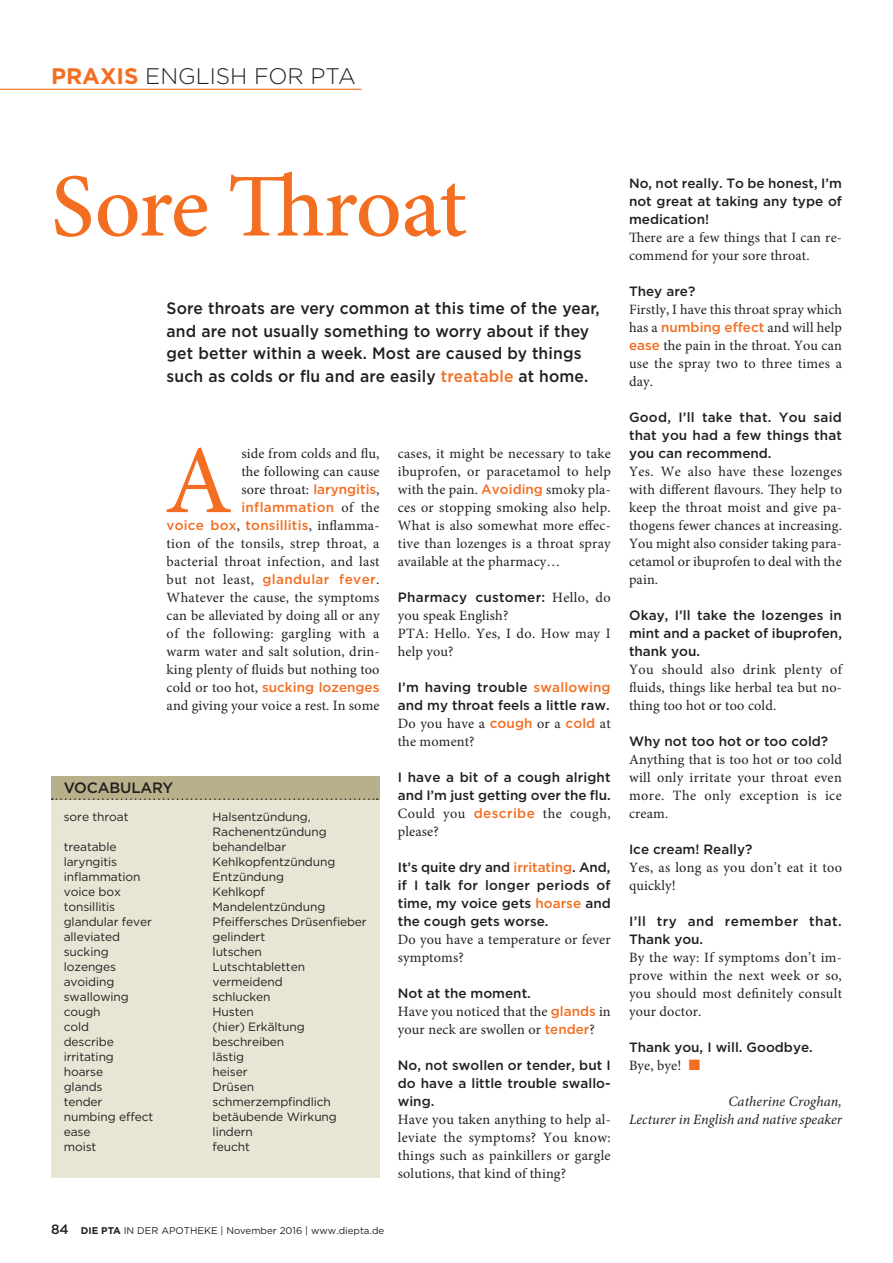
<style>
.page{position:relative;width:893px;height:1263px;background:#fff}
.page>*{position:absolute;margin:0;border:0;box-sizing:border-box;transform-origin:0 0}
.t1{font:97.2px "Minion Pro";color:#f36e21}
.t2{font:500 90px "Minion Pro";letter-spacing:-.02em;color:#f36e21}
.t3{font:300 22.5px "Gotham";color:#231f20}
.t4{font:500 16.5px/22.5px "Gotham";letter-spacing:.01em;color:#231f20;scale:.95 1}
.t5{font:500 15px "Gotham";letter-spacing:-.01em;color:#231f20}
.t6{font:14.25px/18px "Minion Pro";letter-spacing:.01em;color:#231f20;text-align:justify}
.t7{font:italic 14.25px/18px "Minion Pro";color:#231f20;text-align:right}
.t8{font:14.25px/18px "Minion Pro";letter-spacing:.03em;color:#231f20}
.t9{font:500 13.5px/18px "Gotham";color:#231f20;text-align:justify}
.t10{font:500 13.5px/18px "Gotham";letter-spacing:.015em;color:#f36e21;text-align:right}
.t11{font:500 13.5px/18px "Gotham";letter-spacing:.035em;color:#231f20}
.t12{font:500 13.5px "Gotham";letter-spacing:.02em;color:#231f20}
.t13{font:12px/15px "Gotham";letter-spacing:-.01em;color:#231f20}
.t14{font:9.75px "Gotham";color:#231f20}
.s1{font-weight:700;color:#f36e21}
.s2{color:#f36e21}
.s3{font-family:"Gotham";font-weight:500;font-size:13.5px;color:#f36e21}
.s4{font-family:"Minion Pro";font-weight:400;font-size:14.25px;color:#231f20}
.s5{font-family:"Minion Pro";font-weight:400;font-size:14.25px}
.s6{font-weight:500;font-size:13.5px}
.s7{font-weight:700}
</style>
<div class="page">
<hr style="left:0;top:89px;width:361px;height:1px;background:#f36e21">
<div style="left:51px;top:777px;width:329px;height:401px;background:#e7e5d4"></div>
<div style="left:51px;top:777px;width:329px;height:23px;background:#b7b08b"></div>
<svg style="left:52px;top:798px;width:326px;height:2px"></svg>
<h3 class="t3" style="left:51px;top:62px;width:306px"><span class="s1">PRAXIS</span> ENGLISH FOR PTA</h3>
<h2 class="t2" style="left:51px;top:146px;width:417px">Sore Throat</h2>
<p class="t4" style="left:167px;top:297px;width:457px">Sore throats are very common at this time of the year, and are not usually something to worry about if they get better within a week. Most are caused by things such as colds or flu and are easily <span class="s2">treatable</span> at home.</p>
<h1 class="t1" style="left:165px;top:416px;width:69px">A</h1>
<p class="t6" style="left:241px;top:445px;width:140px">side from colds and flu, the following can cause sore throat: <span class="s3">laryngitis</span>,</p>
<p class="t10" style="left:167px;top:498px;width:214px">inflammation <span class="s4">of the<br></span>voice box<span class="s4">,</span> tonsillitis<span class="s4">, inflamma-</span></p>
<p class="t6" style="left:167px;top:535px;width:214px">tion of the tonsils, strep throat, a bacterial throat infection, and last</p>
<p class="t10" style="left:167px;top:570px;width:214px"><span class="s4">but not least,</span> glandular fever<span class="s4">.</span></p>
<p class="t6" style="left:167px;top:589px;width:214px">Whatever the cause, the symptoms can be alleviated by doing all or any of the following: gargling with a warm water and salt solution, drin&shy;king plenty of fluids but nothing too</p>
<p class="t10" style="left:167px;top:678px;width:214px"><span class="s4">cold or too hot,</span> sucking lozenges</p>
<p class="t6" style="left:167px;top:697px;width:214px">and giving your voice a rest. In some</p>
<p class="t5" style="left:64px;top:778px;width:111px">VOCABULARY</p>
<p class="t13" style="left:64px;top:809px;width:66px">sore throat</p>
<p class="t13" style="left:213px;top:809px;width:116px">Halsentzündung,<br>Rachenentzündung</p>
<p class="t13" style="left:64px;top:839px;width:54px">treatable</p>
<p class="t13" style="left:213px;top:839px;width:75px">behandelbar</p>
<p class="t13" style="left:64px;top:854px;width:55px">laryngitis</p>
<p class="t13" style="left:213px;top:854px;width:124px">Kehlkopfentzündung</p>
<p class="t13" style="left:64px;top:869px;width:78px">inflammation</p>
<p class="t13" style="left:213px;top:869px;width:73px">Entzündung</p>
<p class="t13" style="left:64px;top:884px;width:59px">voice box</p>
<p class="t13" style="left:213px;top:884px;width:54px">Kehlkopf</p>
<p class="t13" style="left:64px;top:899px;width:53px">tonsillitis</p>
<p class="t13" style="left:213px;top:899px;width:114px">Mandelentzündung</p>
<p class="t13" style="left:64px;top:914px;width:90px">glandular fever</p>
<p class="t13" style="left:213px;top:914px;width:156px">Pfeiffersches Drüsenfieber</p>
<p class="t13" style="left:64px;top:929px;width:58px">alleviated</p>
<p class="t13" style="left:213px;top:929px;width:54px">gelindert</p>
<p class="t13" style="left:64px;top:944px;width:46px">sucking</p>
<p class="t13" style="left:213px;top:944px;width:51px">lutschen</p>
<p class="t13" style="left:64px;top:959px;width:54px">lozenges</p>
<p class="t13" style="left:213px;top:959px;width:94px">Lutschtabletten</p>
<p class="t13" style="left:64px;top:974px;width:52px">avoiding</p>
<p class="t13" style="left:213px;top:974px;width:72px">vermeidend</p>
<p class="t13" style="left:64px;top:989px;width:67px">swallowing</p>
<p class="t13" style="left:213px;top:989px;width:59px">schlucken</p>
<p class="t13" style="left:64px;top:1004px;width:38px">cough</p>
<p class="t13" style="left:213px;top:1004px;width:43px">Husten</p>
<p class="t13" style="left:64px;top:1019px;width:27px">cold</p>
<p class="t13" style="left:213px;top:1019px;width:94px">(hier) Erkältung</p>
<p class="t13" style="left:64px;top:1034px;width:52px">describe</p>
<p class="t13" style="left:213px;top:1034px;width:73px">beschreiben</p>
<p class="t13" style="left:64px;top:1049px;width:52px">irritating</p>
<p class="t13" style="left:213px;top:1049px;width:33px">lästig</p>
<p class="t13" style="left:64px;top:1064px;width:41px">hoarse</p>
<p class="t13" style="left:213px;top:1064px;width:36px">heiser</p>
<p class="t13" style="left:64px;top:1079px;width:40px">glands</p>
<p class="t13" style="left:213px;top:1079px;width:43px">Drüsen</p>
<p class="t13" style="left:64px;top:1094px;width:40px">tender</p>
<p class="t13" style="left:213px;top:1094px;width:120px">schmerzempfindlich</p>
<p class="t13" style="left:64px;top:1109px;width:91px">numbing effect</p>
<p class="t13" style="left:213px;top:1109px;width:126px">betäubende Wirkung</p>
<p class="t13" style="left:64px;top:1124px;width:28px">ease</p>
<p class="t13" style="left:213px;top:1124px;width:42px">lindern</p>
<p class="t13" style="left:64px;top:1139px;width:34px">moist</p>
<p class="t13" style="left:213px;top:1139px;width:39px">feucht</p>
<p class="t6" style="left:398px;top:445px;width:215px">cases, it might be necessary to take ibuprofen, or paracetamol to help with the pain. <span class="s3">Avoiding</span> smoky pla&shy;ces or stopping smoking also help.<br>What is also somewhat more effec&shy;tive than lozenges is a throat spray available at the pharmacy…</p>
<p class="t12" style="left:398px;top:588px;width:214px">Pharmacy customer: <span class="s5">Hello, do</span></p>
<p class="t6" style="left:398px;top:607px;width:214px;text-align:left">you speak English?<br>PTA: Hello. Yes, I do. How may I help you?</p>
<p class="t9" style="left:398px;top:678px;width:214px">I’m having trouble <span class="s2">swallowing </span>and my throat feels a little raw.</p>
<p class="t6" style="left:398px;top:715px;width:214px">Do you have a <span class="s3">cough</span> or a <span class="s3">cold</span> at the moment?</p>
<p class="t9" style="left:398px;top:768px;width:214px">I have a bit of a cough alright and I’m just getting over the flu.</p>
<p class="t8" style="left:398px;top:805px;width:214px">Could you <span class="s3">describe</span> the cough, please?</p>
<p class="t9" style="left:398px;top:858px;width:214px">It’s quite dry and <span class="s2">irritating</span>. And, if I talk for longer periods of time, my voice gets <span class="s2">hoarse</span> and the cough gets worse.</p>
<p class="t6" style="left:398px;top:931px;width:214px">Do you have a temperature or fever symptoms?</p>
<p class="t9" style="left:398px;top:984px;width:135px">Not at the moment.</p>
<p class="t6" style="left:398px;top:1003px;width:214px">Have you noticed that the <span class="s3">glands</span> in your neck are swollen or <span class="s3">tender</span>?</p>
<p class="t9" style="left:398px;top:1056px;width:214px">No, not swollen or tender, but I do have a little trouble swallo&shy;wing.</p>
<p class="t6" style="left:398px;top:1111px;width:214px">Have you taken anything to help al&shy;leviate the symptoms? You know: things such as painkillers or gargle solutions, that kind of thing?</p>
<p class="t14" style="left:51px;top:1224px;width:335px"><span class="s6">84</span> <span class="s7">DIE PTA</span> IN DER APOTHEKE | November 2016 | www.diepta.de</p>
<p class="t9" style="left:629px;top:174px;width:214px">No, not really. To be honest, I’m not great at taking any type of medication!</p>
<p class="t6" style="left:629px;top:229px;width:214px">There are a few things that I can re&shy;commend for your sore throat.</p>
<p class="t9" style="left:629px;top:282px;width:68px">They are?</p>
<p class="t6" style="left:629px;top:301px;width:215px">Firstly, I have this throat spray which has a <span class="s3">numbing effect</span> and will help <span class="s3">ease</span> the pain in the throat. You can use the spray two to three times a day.</p>
<p class="t9" style="left:629px;top:408px;width:214px">Good, I’ll take that. You said that you had a few things that you can recommend.</p>
<p class="t6" style="left:629px;top:463px;width:215px">Yes. We also have these lozenges with different flavours. They help to keep the throat moist and give pa&shy;thogens fewer chances at increasing.<br>You might also consider taking para&shy;cetamol or ibuprofen to deal with the pain.</p>
<p class="t9" style="left:629px;top:606px;width:214px">Okay, I’ll take the lozenges in mint and a packet of ibuprofen, thank you.</p>
<p class="t6" style="left:629px;top:661px;width:214px">You should also drink plenty of fluids, things like herbal tea but no&shy;thing too hot or too cold.</p>
<p class="t9" style="left:629px;top:732px;width:201px">Why not too hot or too cold?</p>
<p class="t6" style="left:629px;top:751px;width:214px">Anything that is too hot or too cold will only irritate your throat even more. The only exception is ice cream.</p>
<p class="t9" style="left:629px;top:840px;width:125px">Ice cream! Really?</p>
<p class="t6" style="left:629px;top:859px;width:214px">Yes, as long as you don’t eat it too quickly!</p>
<p class="t11" style="left:629px;top:912px;width:214px">I’ll try and remember that.<br>Thank you.</p>
<p class="t6" style="left:629px;top:949px;width:214px">By the way: If symptoms don’t im&shy;prove within the next week or so, you should most definitely consult your doctor.</p>
<p class="t9" style="left:629px;top:1038px;width:185px">Thank you, I will. Goodbye.</p>
<p class="t6" style="left:629px;top:1057px;width:73px">Bye, bye! <span class="s2">■</span></p>
<p class="t7" style="left:629px;top:1093px;width:214px">Catherine Croghan,<br>Lecturer in English and native speaker</p>
</div>
